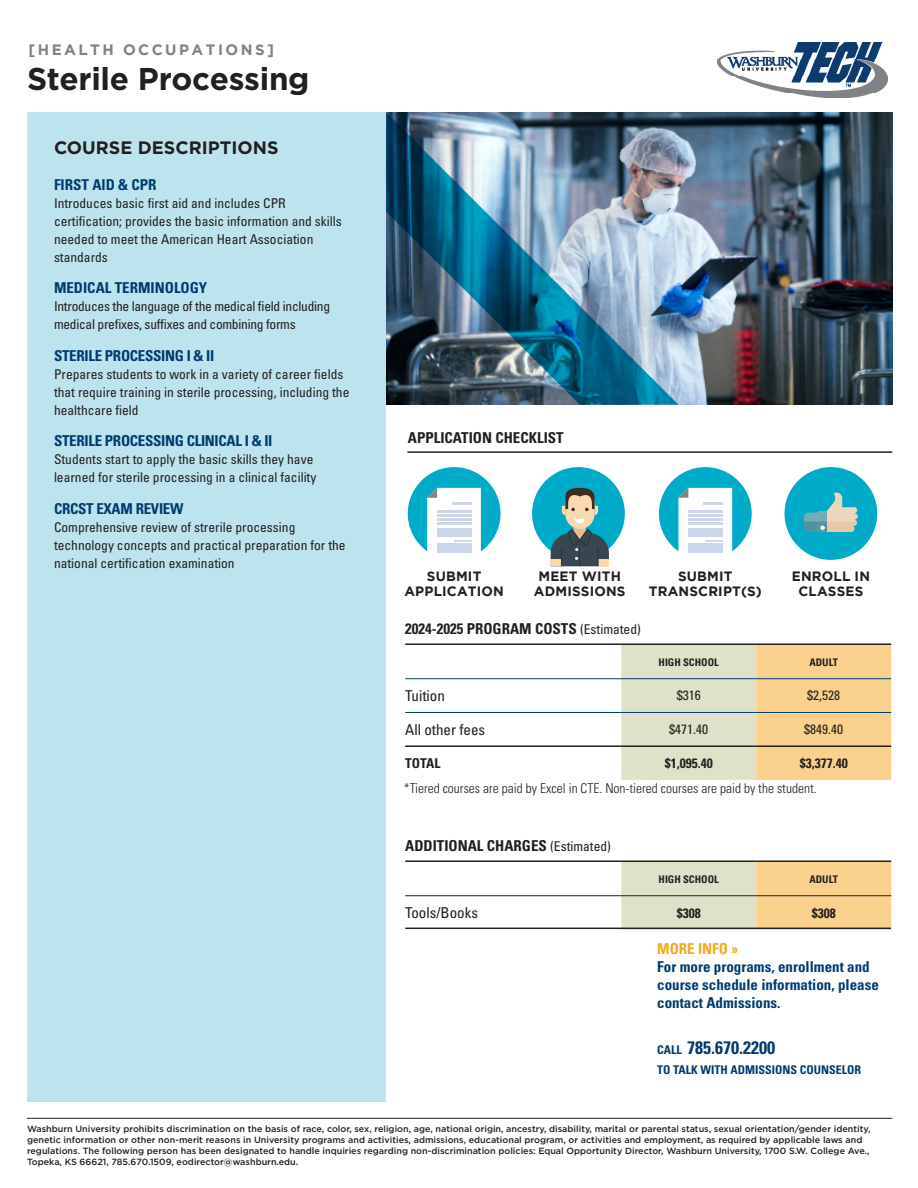
<style>
.page{position:relative;width:918px;height:1188px;background:#fff}
.page>*{position:absolute;margin:0;border:0;box-sizing:border-box;transform-origin:0 0}
.Course_Name{font:700 31.5px "Gotham";letter-spacing:-.01em;color:#231f20}
.t1{font:700 18px "Gotham";color:#231f20}
.t2{font:700 condensed 18px "Univers LT Pro";color:#003b70}
.Course_Name-2{font:700 condensed 15px/18px "Univers LT Pro";color:#003b70}
.Course_Description{font:700 condensed 15px "Univers LT Pro";color:#231f20}
.Course_Name-3{font:700 condensed 15px "Univers LT Pro";letter-spacing:-.02em;color:#003b70}
.Course_Description-2{font:condensed 15px "Univers LT Pro";color:#231f20}
.t3{font:700 15px "Gotham";letter-spacing:.165em;color:#808285}
.Course_Name-4{font:700 condensed 15px "Univers LT Pro";color:#f2aa1c}
.Course_Description-3{font:condensed 13.5px/18px "Univers LT Pro";color:#231f20}
.Course_Description-4{font:condensed 13.5px/18px "Univers LT Pro";letter-spacing:-.02em;color:#231f20}
.t4{font:300 condensed 13.5px "Univers LT Pro";color:#231f20}
.t5{font:700 13.5px/15px "Gotham";letter-spacing:.015em;color:#231f20;text-align:center}
.Course_Description-5{font:700 condensed 13.5px "Univers LT Pro";color:#231f20}
.t6{font:700 condensed 12px "Univers LT Pro";color:#003b70}
.Course_Description-6{font:700 condensed 10.5px "Univers LT Pro";color:#231f20}
.t7{font:500 9px/10.8px "Gotham";color:#231f20}
.s1{font-weight:400;font-size:13.5px}
.s2{font-size:12px}
</style>
<div class="page">
<img style="left:678px;top:112px;width:214px;height:293px">
<div style="left:27px;top:112px;width:359px;height:990px;background:#bde4ee"></div>
<svg style="left:621px;top:645px;width:270px;height:135px;background:#ebd9ab"></svg>
<hr style="left:405px;top:643px;width:216px;height:2px;background:#231f20">
<hr style="left:621px;top:643px;width:135px;height:2px;background:#231f20">
<hr style="left:756px;top:643px;width:135px;height:2px;background:#231f20">
<hr style="left:405px;top:745px;width:216px;height:2px;background:#231f20">
<hr style="left:621px;top:745px;width:135px;height:2px;background:#231f20">
<hr style="left:756px;top:745px;width:135px;height:2px;background:#231f20">
<hr style="left:405px;top:678px;width:216px;height:1px;background:#003b70">
<hr style="left:621px;top:678px;width:135px;height:1px;background:#003b70">
<hr style="left:756px;top:678px;width:135px;height:1px;background:#003b70">
<hr style="left:405px;top:712px;width:216px;height:1px;background:#003b70">
<hr style="left:621px;top:712px;width:135px;height:1px;background:#003b70">
<hr style="left:756px;top:712px;width:135px;height:1px;background:#003b70">
<div style="left:408px;top:467px;width:93px;height:93px;background:#00abc8;border-radius:50%"></div>
<div style="left:532px;top:467px;width:93px;height:93px;background:#00abc8;border-radius:50%"></div>
<div style="left:659px;top:467px;width:93px;height:93px;background:#00abc8;border-radius:50%"></div>
<div style="left:785px;top:467px;width:92px;height:93px;background:#00abc8;border-radius:50%"></div>
<svg style="left:621px;top:862px;width:270px;height:66px;background:#e9d7a9"></svg>
<hr style="left:405px;top:860px;width:216px;height:2px;background:#231f20">
<hr style="left:621px;top:860px;width:135px;height:2px;background:#231f20">
<hr style="left:756px;top:860px;width:135px;height:2px;background:#231f20">
<hr style="left:405px;top:895px;width:216px;height:1px;background:#231f20">
<hr style="left:621px;top:895px;width:135px;height:1px;background:#231f20">
<hr style="left:756px;top:895px;width:135px;height:1px;background:#231f20">
<hr style="left:405px;top:928px;width:486px;height:1px;background:#231f20">
<img style="left:717px;top:42px;width:171px;height:55px">
<hr style="left:407px;top:451px;width:485px;height:2px;background:#231f20">
<hr style="left:27px;top:1118px;width:865px;height:1px;background:#231f20">
<svg style="left:551px;top:488px;width:58px;height:78px"></svg>
<svg style="left:678px;top:488px;width:54px;height:72px;background:#edf3f7"></svg>
<hr style="left:688px;top:543px;width:35px;height:1px;background:#ccd6e8">
<hr style="left:688px;top:545px;width:35px;height:1px;background:#ccd6e8">
<hr style="left:688px;top:547px;width:35px;height:2px;background:#ccd6e8">
<hr style="left:688px;top:549px;width:35px;height:2px;background:#ccd6e8">
<hr style="left:688px;top:552px;width:35px;height:1px;background:#ccd6e8">
<div style="left:688px;top:529px;width:23px;height:8px;background:#ccd6e8"></div>
<div style="left:712px;top:529px;width:11px;height:8px;background:#ccd6e8"></div>
<svg style="left:804px;top:492px;width:54px;height:40px"></svg>
<img style="left:386px;top:112px;width:292px;height:293px">
<svg style="left:427px;top:488px;width:54px;height:72px;background:#eef3f7"></svg>
<hr style="left:437px;top:543px;width:34px;height:1px;background:#ccd6e8">
<hr style="left:437px;top:545px;width:34px;height:1px;background:#ccd6e8">
<hr style="left:437px;top:547px;width:34px;height:2px;background:#ccd6e8">
<hr style="left:437px;top:549px;width:34px;height:2px;background:#ccd6e8">
<hr style="left:437px;top:552px;width:34px;height:1px;background:#ccd6e8">
<div style="left:437px;top:529px;width:22px;height:8px;background:#ccd6e8"></div>
<div style="left:460px;top:529px;width:11px;height:8px;background:#ccd6e8"></div>
<p class="t3" style="left:28px;top:41px;width:247px">[HEALTH OCCUPATIONS]</p>
<p class="Course_Name" style="left:27px;top:58px;width:284px">Sterile Processing</p>
<p class="t1" style="left:54px;top:135px;width:226px">COURSE DESCRIPTIONS</p>
<p class="Course_Name-2" style="left:54px;top:175px;width:104px">FIRST AID &amp; CPR</p>
<p class="Course_Description-3" style="left:54px;top:194px;width:289px">Introduces basic first aid and includes CPR certification; provides the basic information and skills needed to meet the American Heart Association standards</p>
<p class="Course_Name-2" style="left:54px;top:279px;width:155px">MEDICAL TERMINOLOGY</p>
<p class="Course_Description-4" style="left:54px;top:297px;width:278px">Introduces the language of the medical field including medical prefixes, suffixes and combining forms</p>
<p class="Course_Name-3" style="left:54px;top:346px;width:162px">STERILE PROCESSING I &amp; II</p>
<p class="Course_Description-3" style="left:54px;top:365px;width:297px">Prepares students to work in a variety of career fields that require training in sterile processing, including the healthcare field</p>
<p class="Course_Name-3" style="left:54px;top:432px;width:220px">STERILE PROCESSING CLINICAL I &amp; II</p>
<p class="Course_Description-3" style="left:54px;top:450px;width:264px">Students start to apply the basic skills they have learned for sterile processing in a clinical facility</p>
<p class="Course_Name-3" style="left:54px;top:499px;width:131px">CRCST EXAM REVIEW</p>
<p class="Course_Description-3" style="left:54px;top:518px;width:293px">Comprehensive review of strerile processing technology concepts and practical preparation for the national certification examination</p>
<p class="Course_Description" style="left:408px;top:428px;width:157px">APPLICATION CHECKLIST</p>
<p class="t5" style="left:427px;top:569px;width:56px">SUBMIT</p>
<p class="t5" style="left:404px;top:584px;width:101px">APPLICATION</p>
<p class="t5" style="left:534px;top:569px;width:93px">MEET WITH<br>ADMISSIONS</p>
<p class="t5" style="left:649px;top:569px;width:115px">SUBMIT<br>TRANSCRIPT(S)</p>
<p class="t5" style="left:792px;top:569px;width:80px">ENROLL IN<br>CLASSES</p>
<p class="Course_Description" style="left:405px;top:620px;width:237px">2024-2025 PROGRAM COSTS <span class="s1">(Estimated)</span></p>
<p class="Course_Description-6" style="left:659px;top:655px;width:62px">HIGH SCHOOL</p>
<p class="Course_Description-6" style="left:809px;top:655px;width:30px">ADULT</p>
<p class="Course_Description-2" style="left:405px;top:686px;width:41px">Tuition</p>
<p class="Course_Description-3" style="left:677px;top:686px;width:25px">$316</p>
<p class="Course_Description-3" style="left:807px;top:686px;width:34px">$2,528</p>
<p class="Course_Description-2" style="left:405px;top:720px;width:81px">All other fees</p>
<p class="Course_Description-3" style="left:669px;top:720px;width:40px">$471.40</p>
<p class="Course_Description-3" style="left:804px;top:720px;width:40px">$849.40</p>
<p class="Course_Description-5" style="left:405px;top:755px;width:37px">TOTAL</p>
<p class="Course_Description-5" style="left:665px;top:755px;width:49px">$1,095.40</p>
<p class="Course_Description-5" style="left:800px;top:755px;width:49px">$3,377.40</p>
<p class="t4" style="left:404px;top:780px;width:415px">*Tiered courses are paid by Excel in CTE. Non-tiered courses are paid by the student.</p>
<p class="Course_Description" style="left:405px;top:837px;width:207px">ADDITIONAL CHARGES <span class="s1">(Estimated)</span></p>
<p class="Course_Description-6" style="left:659px;top:872px;width:62px">HIGH SCHOOL</p>
<p class="Course_Description-6" style="left:809px;top:872px;width:30px">ADULT</p>
<p class="Course_Description-2" style="left:405px;top:903px;width:74px">Tools/Books</p>
<p class="Course_Description-5" style="left:677px;top:904px;width:25px">$308</p>
<p class="Course_Description-5" style="left:812px;top:904px;width:25px">$308</p>
<p class="Course_Name-4" style="left:657px;top:940px;width:82px">MORE INFO »</p>
<p class="Course_Name-2" style="left:657px;top:957px;width:223px">For more programs, enrollment and course schedule information, please contact Admissions.</p>
<p class="t2" style="left:657px;top:1036px;width:119px"><span class="s2">CALL</span> 785.670.2200</p>
<p class="t6" style="left:657px;top:1062px;width:205px">TO TALK WITH ADMISSIONS COUNSELOR</p>
<p class="t7" style="left:27px;top:1123px;width:845px">Washburn University prohibits discrimination on the basis of race, color, sex, religion, age, national origin, ancestry, disability, marital or parental status, sexual orientation/gender identity, genetic information or other non-merit reasons in University programs and activities, admissions, educational program, or activities and employment, as required by applicable laws and regulations. The following person has been designated to handle inquiries regarding non-discrimination policies: Equal Opportunity Director, Washburn University, 1700 S.W. College Ave., Topeka, KS 66621, 785.670.1509, eodirector@washburn.edu.</p>
</div>
